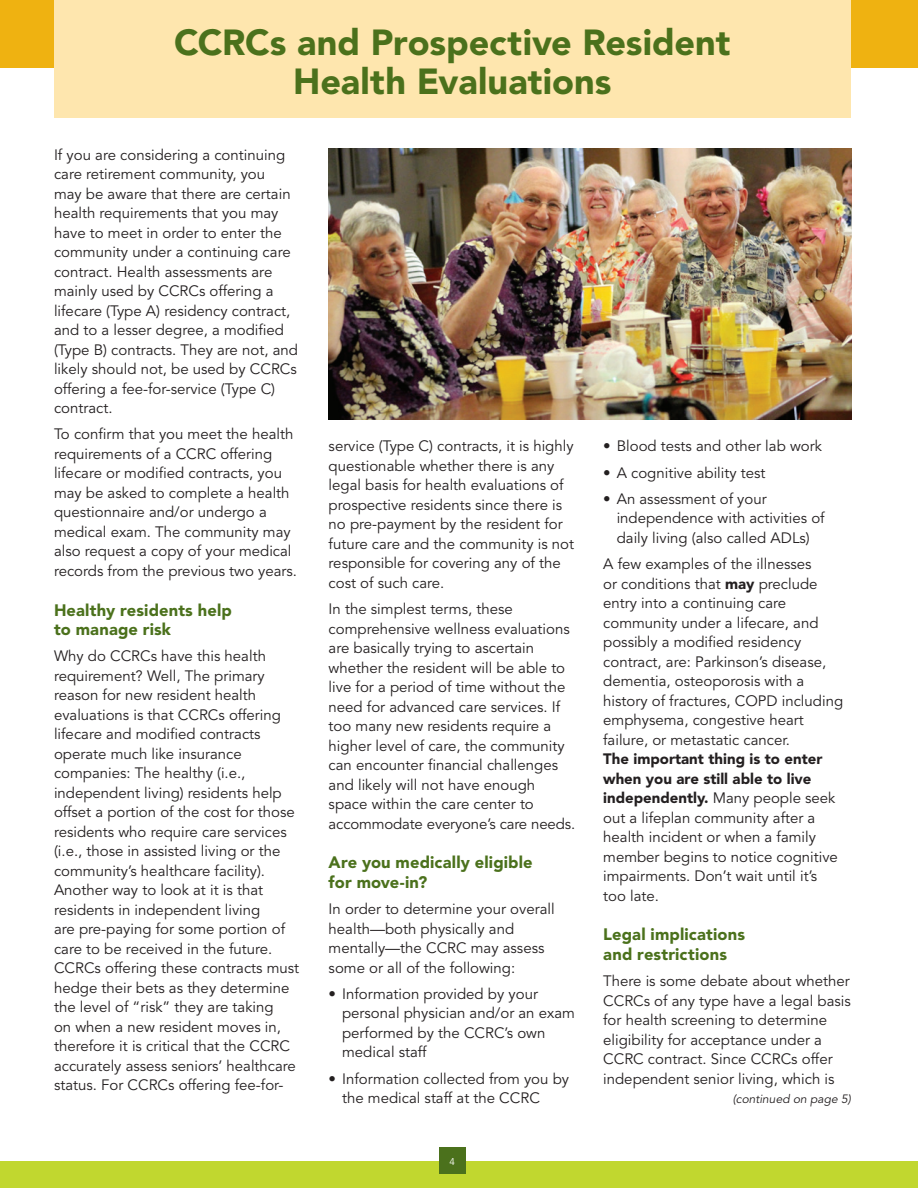
<style>
.page{position:relative;width:918px;height:1188px;background:#fff}
.page>*{position:absolute;margin:0;border:0;box-sizing:border-box;transform-origin:0 0}
.Headlines{font:900 36px "Avenir LT Std";color:#4b711c}
.Subheads{font:900 16.5px/19.5px "Avenir LT Std";letter-spacing:.01em;color:#4b711c}
.Body_Text{font:15px/19.5px "Avenir LT Std";color:#231f20}
.Indent_body_text{font:15px/19.5px "Avenir LT Std";color:#231f20}
.Body_Text-2{font:italic 12px "Avenir LT Std";color:#231f20}
.Body_Text-3{font:9.75px "Avenir LT Std";color:#fff}
.s1{font-weight:900}
</style>
<div class="page">
<div style="left:0;top:0;width:918px;height:68px;background:#efb211"></div>
<div style="left:0;top:1161px;width:918px;height:27px;background:#c1d72f"></div>
<div style="left:439px;top:1148px;width:27px;height:26px;background:#4b711c"></div>
<div style="left:54px;top:0;width:797px;height:118px;background:#fee6ae"></div>
<img style="left:329px;top:148px;width:522px;height:272px">
<p class="Headlines" style="left:174px;top:20px;width:558px">CCRCs and Prospective Resident</p>
<p class="Headlines" style="left:293px;top:59px;width:320px">Health Evaluations</p>
<p class="Body_Text" style="left:54px;top:145px;width:245px">If you are considering a continuing care retirement community, you<br>may be aware that there are certain health requirements that you may have to meet in order to enter the community under a continuing care contract. Health assessments are mainly used by CCRCs offering a lifecare (Type A) residency contract, and to a lesser degree, a modified (Type B) contracts. They are not, and likely should not, be used by CCRCs offering a fee-for-service (Type C) contract.</p>
<p class="Body_Text" style="left:54px;top:425px;width:245px">To confirm that you meet the health requirements of a CCRC offering lifecare or modified contracts, you may be asked to complete a health questionnaire and/or undergo a medical exam. The community may also request a copy of your medical records from the previous two years.</p>
<p class="Subheads" style="left:54px;top:600px;width:179px">Healthy residents help to manage risk</p>
<p class="Body_Text" style="left:54px;top:647px;width:247px">Why do CCRCs have this health requirement? Well, The primary reason for new resident health evaluations is that CCRCs offering lifecare and modified contracts operate much like insurance companies: The healthy (i.e., independent living) residents help offset a portion of the cost for those residents who require care services (i.e., those in assisted living or the community’s healthcare facility).<br>Another way to look at it is that residents in independent living<br>are pre-paying for some portion of care to be received in the future.<br>CCRCs offering these contracts must hedge their bets as they determine the level of “risk” they are taking<br>on when a new resident moves in, therefore it is critical that the CCRC accurately assess seniors’ healthcare status. For CCRCs offering fee-for-</p>
<p class="Body_Text" style="left:329px;top:437px;width:247px">service (Type C) contracts, it is highly questionable whether there is any legal basis for health evaluations of prospective residents since there is no pre-payment by the resident for future care and the community is not responsible for covering any of the cost of such care.</p>
<p class="Body_Text" style="left:329px;top:600px;width:248px">In the simplest terms, these comprehensive wellness evaluations are basically trying to ascertain whether the resident will be able to live for a period of time without the need for advanced care services. If too many new residents require a higher level of care, the community can encounter financial challenges and likely will not have enough space within the care center to accommodate everyone’s care needs.</p>
<p class="Subheads" style="left:329px;top:853px;width:206px">Are you medically eligible for move-in?</p>
<p class="Body_Text" style="left:329px;top:900px;width:228px">In order to determine your overall health—both physically and mentally—the CCRC may assess some or all of the following:</p>
<p class="Indent_body_text" style="left:342px;top:984px;width:234px;text-indent:-14px">• Information provided by your personal physician and/or an exam performed by the CCRC’s own medical staff</p>
<p class="Indent_body_text" style="left:342px;top:1069px;width:229px;text-indent:-14px">• Information collected from you by the medical staff at the CCRC</p>
<p class="Body_Text-3" style="left:450px;top:1156px;width:7px">4</p>
<p class="Indent_body_text" style="left:603px;top:437px;width:220px">• Blood tests and other lab work</p>
<p class="Indent_body_text" style="left:603px;top:463px;width:164px">• A cognitive ability test</p>
<p class="Indent_body_text" style="left:617px;top:489px;width:210px;text-indent:-14px">• An assessment of your independence with activities of daily living (also called ADLs)</p>
<p class="Body_Text" style="left:603px;top:555px;width:241px">A few examples of the illnesses<br>or conditions that <span class="s1">may</span> preclude entry into a continuing care community under a lifecare, and possibly a modified residency contract, are: Parkinson’s disease, dementia, osteoporosis with a history of fractures, COPD including emphysema, congestive heart failure, or metastatic cancer.<br><span class="s1">The important thing is to enter when you are still able to live independently.</span> Many people seek out a lifeplan community after a health incident or when a family member begins to notice cognitive impairments. Don’t wait until it’s too late.</p>
<p class="Subheads" style="left:603px;top:925px;width:143px">Legal implications and restrictions</p>
<p class="Body_Text" style="left:603px;top:972px;width:249px">There is some debate about whether CCRCs of any type have a legal basis for health screening to determine eligibility for acceptance under a CCRC contract. Since CCRCs offer independent senior living, which is</p>
<p class="Body_Text-2" style="left:733px;top:1092px;width:120px">(continued on page 5)</p>
</div>
